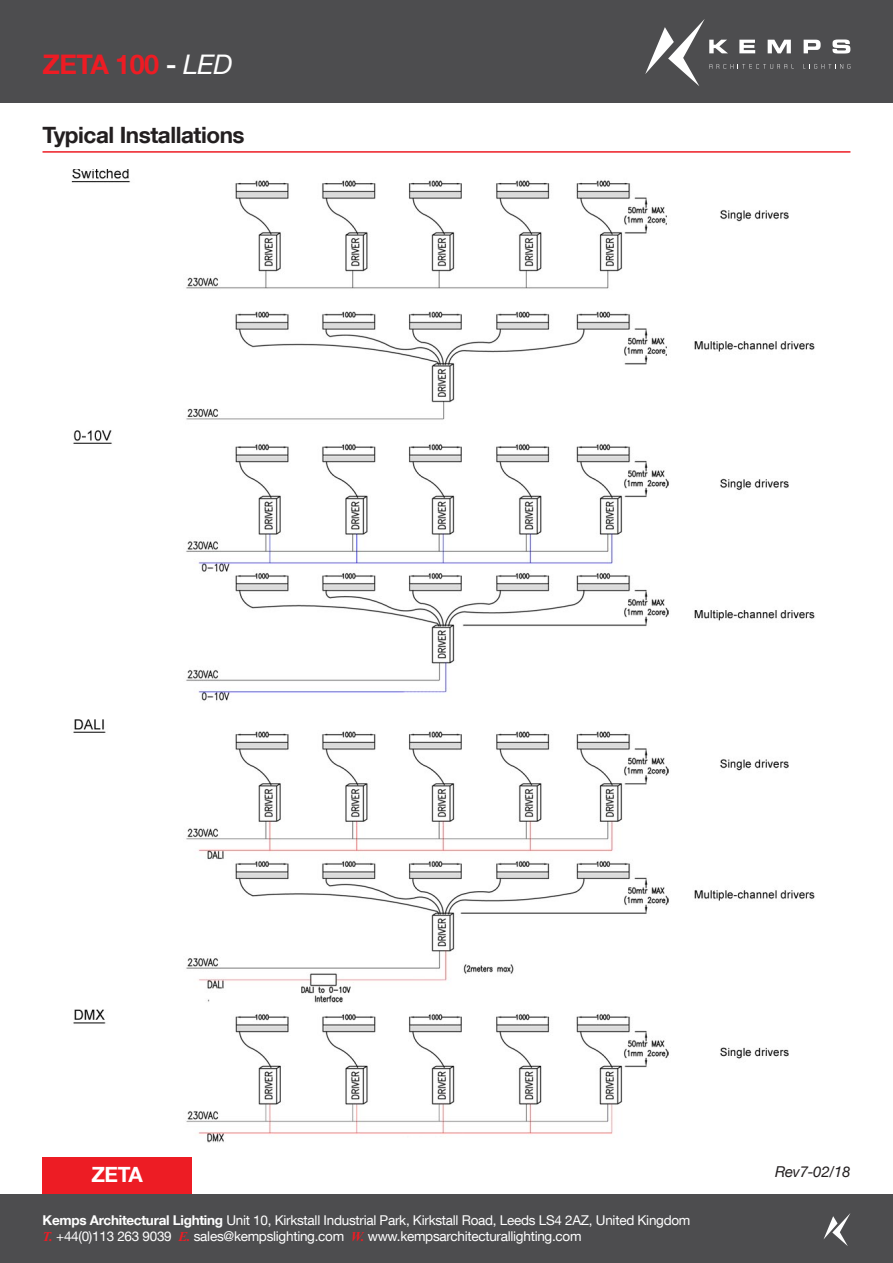
<style>
.page{position:relative;width:893px;height:1263px;background:#fff}
.page>*{position:absolute;margin:0;border:0;box-sizing:border-box;transform-origin:0 0}
.t1{font:700 27px "Helvetica Neue LT Com";letter-spacing:-.02em;color:#ed1c24}
.t2{font:700 22.5px "Helvetica Neue LT Com";letter-spacing:-.02em;color:#231f20}
.t3{font:700 21px "Helvetica Neue LT Com";color:#fff}
.t4{font:italic 15px "Helvetica Neue LT Com";letter-spacing:-.02em;color:#231f20}
.t5{font:13.5px/16.5px "Helvetica Neue LT Com";letter-spacing:-.02em;color:#fff}
.s1{color:#fff}
.s2{font-weight:400;font-style:italic;color:#fff}
.s3{font-weight:700}
.s4{font-family:"Times New Roman";font-weight:700;font-style:italic;color:#ed1c24}
</style>
<div class="page">
<img style="left:71px;top:169px;width:744px;height:974px">
<hr style="left:43px;top:151px;width:807px;height:2px;background:#ed1c24">
<div style="left:0;top:0;width:893px;height:102px;background:#4d4d4f"></div>
<svg style="left:804px;top:40px;width:17px;height:13px"></svg>
<svg style="left:832px;top:40px;width:18px;height:14px"></svg>
<svg style="left:645px;top:19px;width:149px;height:67px"></svg>
<svg style="left:803px;top:64px;width:47px;height:5px"></svg>
<div style="left:43px;top:1157px;width:149px;height:63px;background:#ed1c24"></div>
<div style="left:0;top:1195px;width:893px;height:68px;background:#4d4d4f"></div>
<svg style="left:823px;top:1213px;width:27px;height:33px"></svg>
<h1 class="t1" style="left:43px;top:47px;width:192px">ZETA 100 <span class="s1">-</span> <span class="s2">LED</span></h1>
<h2 class="t2" style="left:43px;top:120px;width:204px">Typical Installations</h2>
<h3 class="t3" style="left:91px;top:1161px;width:53px">ZETA</h3>
<p class="t5" style="left:43px;top:1211px;width:649px"><span class="s3">Kemps Architectural Lighting</span> Unit 10, Kirkstall Industrial Park, Kirkstall Road, Leeds LS4 2AZ, United Kingdom<br><span class="s4">T.</span> +44(0)113 263 9039 <span class="s4">E.</span> sales@kempslighting.com <span class="s4">W.</span> www.kempsarchitecturallighting.com</p>
<p class="t4" style="left:775px;top:1162px;width:77px">Rev7-02/18</p>
</div>
